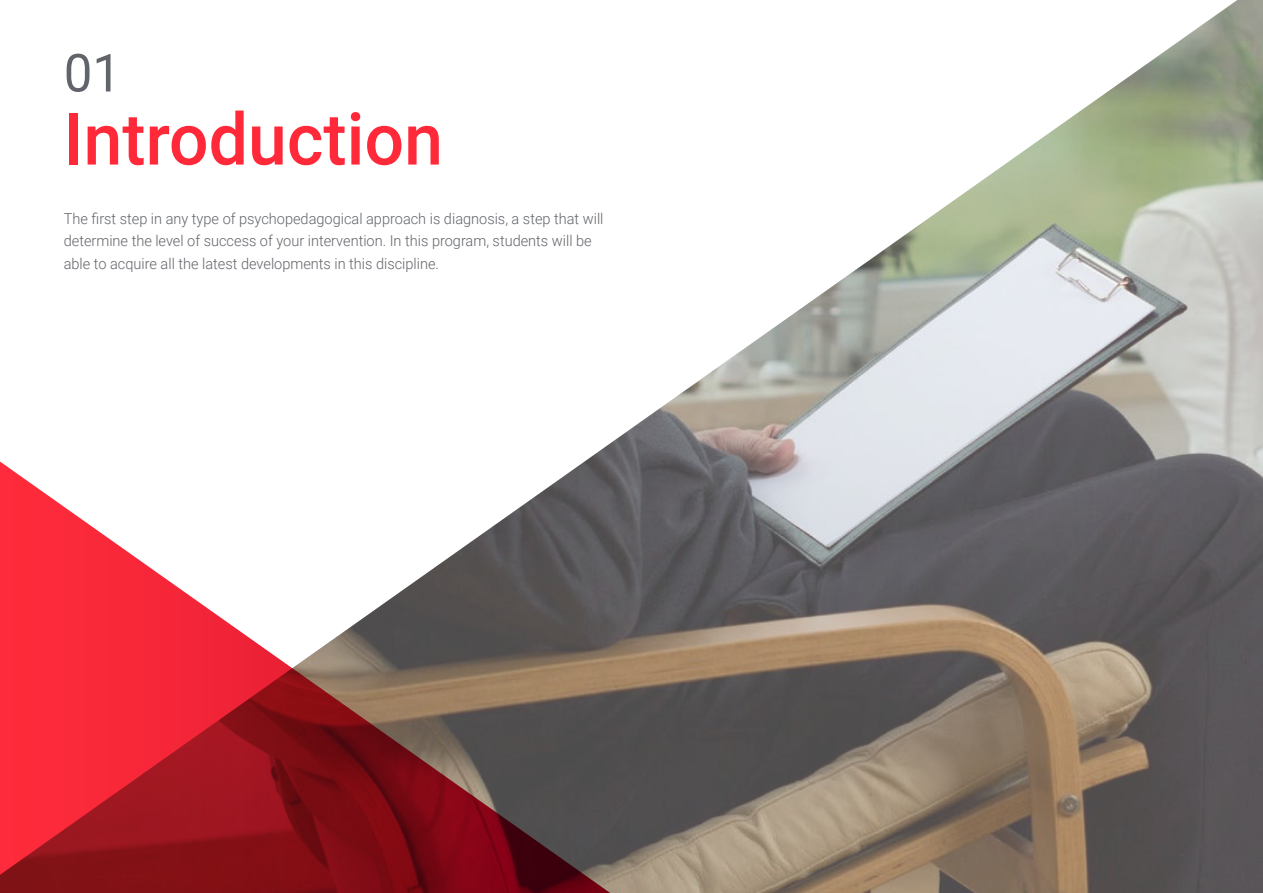
<style>
.page{position:relative;width:1263px;height:893px;background:#fff}
.page>*{position:absolute;margin:0;border:0;box-sizing:border-box;transform-origin:0 0}
.t1{font:500 72px "Roboto";color:#ff293a}
.t2{font:52.5px "Roboto";color:#61646a}
.t3{font:300 15px/22.5px "Roboto";color:#61646a}
</style>
<div class="page">
<img style="left:606px;top:0;width:657px;height:893px">
<svg style="left:0;top:446px;width:640px;height:447px"></svg>
<h2 class="t2" style="left:64px;top:36px;width:59px">01</h2>
<h1 class="t1" style="left:64px;top:89px;width:381px">Introduction</h1>
<p class="t3" style="left:64px;top:207px;width:541px">The first step in any type of psychopedagogical approach is diagnosis, a step that will determine the level of success of your intervention. In this program, students will be able to acquire all the latest developments in this discipline.</p>
</div>
